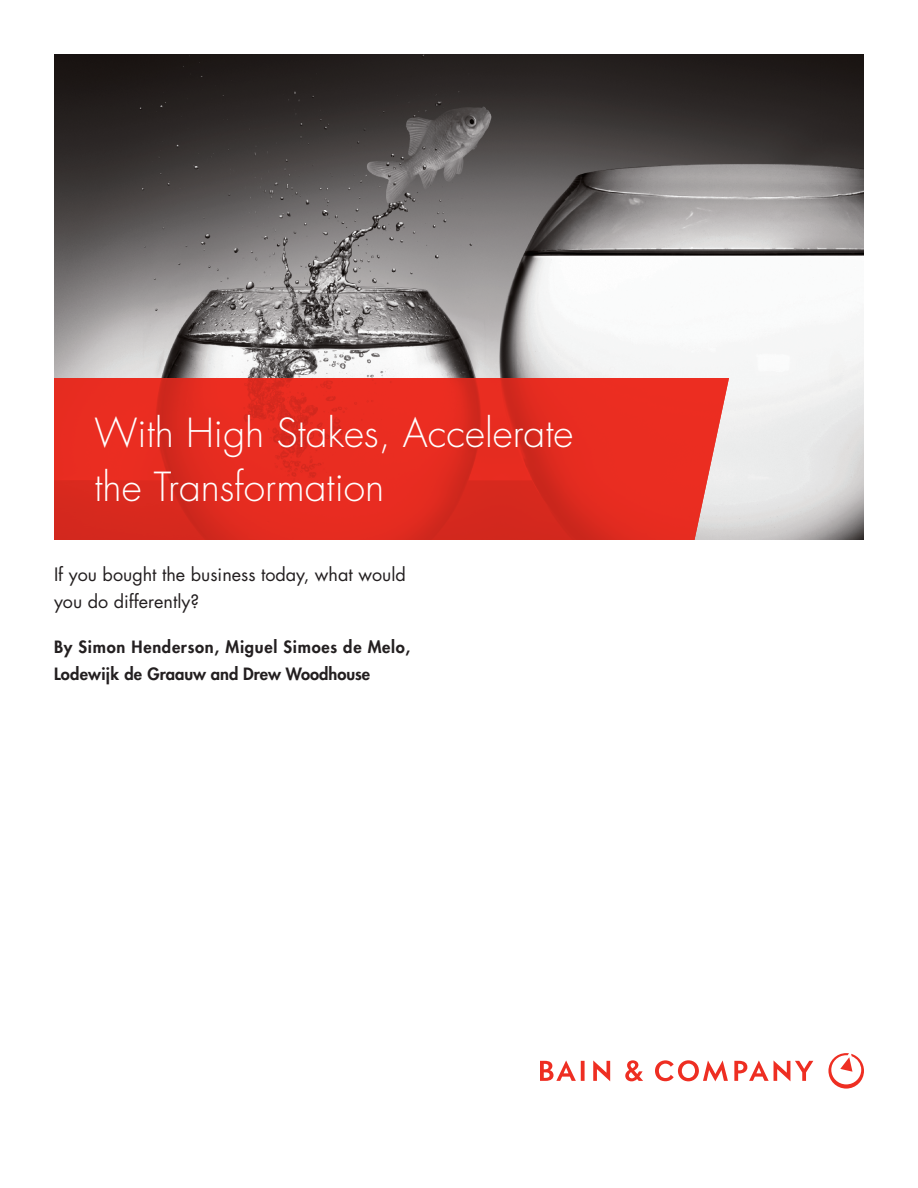
<style>
.page{position:relative;width:918px;height:1188px;background:#fff}
.page>*{position:absolute;margin:0;border:0;box-sizing:border-box;transform-origin:0 0}
.Headline{font:300 39px/54px "Futura";color:#fff}
.Subtitle{font:18px/27px "Futura";color:#231f20}
.Byline{font:800 16.5px/27px "Futura";letter-spacing:.045em;color:#231f20}
</style>
<div class="page">
<img style="left:54px;top:54px;width:810px;height:486px">
<svg style="left:54px;top:378px;width:675px;height:162px;background:#e22c21"></svg>
<svg style="left:655px;top:1060px;width:73px;height:21px"></svg>
<svg style="left:593px;top:1060px;width:17px;height:21px"></svg>
<svg style="left:540px;top:1060px;width:45px;height:21px"></svg>
<svg style="left:625px;top:1060px;width:18px;height:21px"></svg>
<svg style="left:734px;top:1060px;width:79px;height:21px"></svg>
<svg style="left:828px;top:1053px;width:36px;height:36px"></svg>
<p class="Headline" style="left:94px;top:407px;width:480px">With High Stakes, Accelerate the Transformation</p>
<p class="Subtitle" style="left:54px;top:561px;width:353px">If you bought the business today, what would you do differently?</p>
<p class="Byline" style="left:54px;top:633px;width:358px">By Simon Henderson, Miguel Simoes de Melo,<br>Lodewijk de Graauw and Drew Woodhouse</p>
</div>
